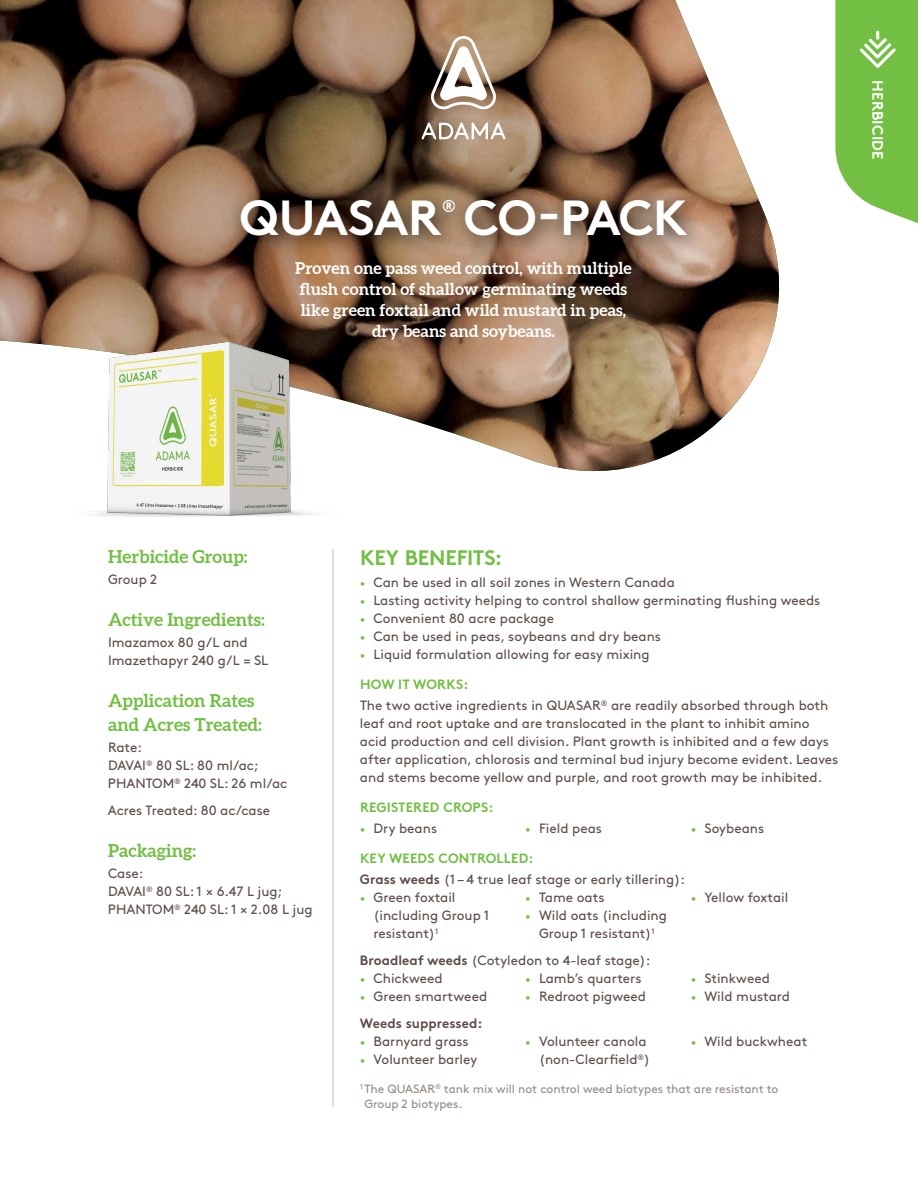
<style>
.page{position:relative;width:918px;height:1188px;background:#fff}
.page>*{position:absolute;margin:0;border:0;box-sizing:border-box;transform-origin:0 0}
.t1{font:700 49.2px "Brown Pro";letter-spacing:-.015em;color:#fff}
.t2{font:700 21px "Brown Pro";letter-spacing:-.01em;color:#72bf44}
.t3{font:700 18px/24px "Aleo";color:#72bf44}
.t4{font:700 17.25px "Brown Pro";color:#fff}
.t5{font:700 16.5px/21px "Aleo";color:#fff;text-align:center}
.t6{font:700 15px "Brown Pro";letter-spacing:.01em;color:#fff}
.t7{font:13.5px/18px "Brown Pro";color:#5f4f4b}
.t8{font:700 13.5px "Brown Pro";letter-spacing:.01em;color:#72bf44}
.t9{font:700 13.5px "Brown Pro";color:#5f4f4b}
.t10{font:12px/15px "Brown Pro";letter-spacing:-.005em;color:#978d87}
.s1{font-size:9px;color:#72bf44}
.s2{font-weight:700;color:#72bf44}
.s3{font-weight:700}
</style>
<div class="page">
<img style="left:0;top:0;width:780px;height:472px">
<div style="left:228px;top:186px;width:479px;height:71px;background:#000;opacity:.75"></div>
<svg style="left:430px;top:36px;width:67px;height:73px"></svg>
<svg style="left:421px;top:123px;width:85px;height:17px"></svg>
<svg style="left:835px;top:0;width:83px;height:223px;background:#81c659"></svg>
<img style="left:45px;top:328px;width:324px;height:248px">
<hr style="left:333px;top:549px;width:1px;height:558px;background:#c4bdb9">
<h1 class="t1" style="left:240px;top:178px;width:203px">QUASAR</h1>
<p class="t4" style="left:442px;top:192px;width:16px">®</p>
<h1 class="t1" style="left:464px;top:178px;width:225px">CO-PACK</h1>
<p class="t5" style="left:295px;top:259px;width:338px">Proven one pass weed control, with multiple flush control of shallow germinating weeds like green foxtail and wild mustard in peas, dry beans and soybeans.</p>
<p class="t6" style="left:890px;top:80px;width:81px;rotate:90deg">HERBICIDE</p>
<h3 class="t3" style="left:108px;top:546px;width:141px">Herbicide Group:</h3>
<p class="t7" style="left:108px;top:570px;width:51px">Group 2</p>
<h3 class="t3" style="left:108px;top:609px;width:158px">Active Ingredients:</h3>
<p class="t7" style="left:108px;top:633px;width:162px">Imazamox 80 g/L and<br>Imazethapyr 240 g/L = SL</p>
<h3 class="t3" style="left:108px;top:690px;width:155px">Application Rates and Acres Treated:</h3>
<p class="t7" style="left:108px;top:738px;width:181px">Rate:<br>DAVAI<sup>®</sup> 80 SL: 80 ml/ac;<br>PHANTOM<sup>®</sup> 240 SL: 26 ml/ac</p>
<p class="t7" style="left:108px;top:801px;width:164px">Acres Treated: 80 ac/case</p>
<h3 class="t3" style="left:108px;top:840px;width:90px">Packaging:</h3>
<p class="t7" style="left:108px;top:864px;width:206px">Case:<br>DAVAI<sup>®</sup> 80 SL: 1 × 6.47 L jug;<br>PHANTOM<sup>®</sup> 240 SL: 1 × 2.08 L jug</p>
<h2 class="t2" style="left:360px;top:540px;width:144px">KEY BENEFITS:</h2>
<p class="t7" style="left:360px;top:572px;width:316px"><span class="s1">•</span> Can be used in all soil zones in Western Canada</p>
<p class="t7" style="left:360px;top:590px;width:462px"><span class="s1">•</span> Lasting activity helping to control shallow germinating flushing weeds</p>
<p class="t7" style="left:360px;top:608px;width:196px"><span class="s1">•</span> Convenient 80 acre package</p>
<p class="t7" style="left:360px;top:626px;width:303px"><span class="s1">•</span> Can be used in peas, soybeans and dry beans</p>
<p class="t7" style="left:360px;top:644px;width:291px"><span class="s1">•</span> Liquid formulation allowing for easy mixing</p>
<p class="t7" style="left:360px;top:673px;width:470px;line-height:21px"><span class="s2">HOW IT WORKS:<br></span>The two active ingredients in QUASAR<sup>®</sup> are readily absorbed through both</p>
<p class="t7" style="left:360px;top:713px;width:480px">leaf and root uptake and are translocated in the plant to inhibit amino acid production and cell division. Plant growth is inhibited and a few days after application, chlorosis and terminal bud injury become evident. Leaves and stems become yellow and purple, and root growth may be inhibited.</p>
<p class="t8" style="left:360px;top:797px;width:135px">REGISTERED CROPS:</p>
<p class="t7" style="left:360px;top:818px;width:79px"><span class="s1">•</span> Dry beans</p>
<p class="t7" style="left:525px;top:818px;width:78px"><span class="s1">•</span> Field peas</p>
<p class="t7" style="left:691px;top:818px;width:75px"><span class="s1">•</span> Soybeans</p>
<p class="t7" style="left:360px;top:847px;width:326px;line-height:21px"><span class="s2">KEY WEEDS CONTROLLED:<br></span><span class="s3">Grass weeds</span> (1 – 4 true leaf stage or early tillering):</p>
<p class="t7" style="left:374px;top:887px;width:117px;text-indent:-14px"><span class="s1">•</span> Green foxtail (including Group 1 resistant)<sup>1</sup></p>
<p class="t7" style="left:525px;top:887px;width:81px"><span class="s1">•</span> Tame oats</p>
<p class="t7" style="left:691px;top:887px;width:99px"><span class="s1">•</span> Yellow foxtail</p>
<p class="t7" style="left:525px;top:905px;width:143px;text-align:center"><span class="s1">•</span> Wild oats (including<br>Group 1 resistant)<sup>1</sup></p>
<p class="t7" style="left:360px;top:950px;width:292px"><span class="s3">Broadleaf weeds</span> (Cotyledon to 4-leaf stage):</p>
<p class="t7" style="left:360px;top:968px;width:84px"><span class="s1">•</span> Chickweed</p>
<p class="t7" style="left:360px;top:986px;width:129px"><span class="s1">•</span> Green smartweed</p>
<p class="t7" style="left:525px;top:968px;width:118px"><span class="s1">•</span> Lamb’s quarters</p>
<p class="t7" style="left:525px;top:986px;width:122px"><span class="s1">•</span> Redroot pigweed</p>
<p class="t7" style="left:691px;top:968px;width:80px"><span class="s1">•</span> Stinkweed</p>
<p class="t7" style="left:691px;top:986px;width:100px"><span class="s1">•</span> Wild mustard</p>
<p class="t9" style="left:360px;top:1013px;width:124px">Weeds suppressed:</p>
<p class="t7" style="left:360px;top:1031px;width:110px"><span class="s1">•</span> Barnyard grass</p>
<p class="t7" style="left:360px;top:1049px;width:119px"><span class="s1">•</span> Volunteer barley</p>
<p class="t7" style="left:525px;top:1031px;width:126px;text-align:right"><span class="s1">•</span> Volunteer canola (non‑Clearfield<sup>®</sup>)</p>
<p class="t7" style="left:691px;top:1031px;width:118px"><span class="s1">•</span> Wild buckwheat</p>
<p class="t10" style="left:364px;top:1080px;width:416px;text-indent:-4px"><sup>1</sup> The QUASAR<sup>®</sup> tank mix will not control weed biotypes that are resistant to<br>Group 2 biotypes.</p>
</div>
